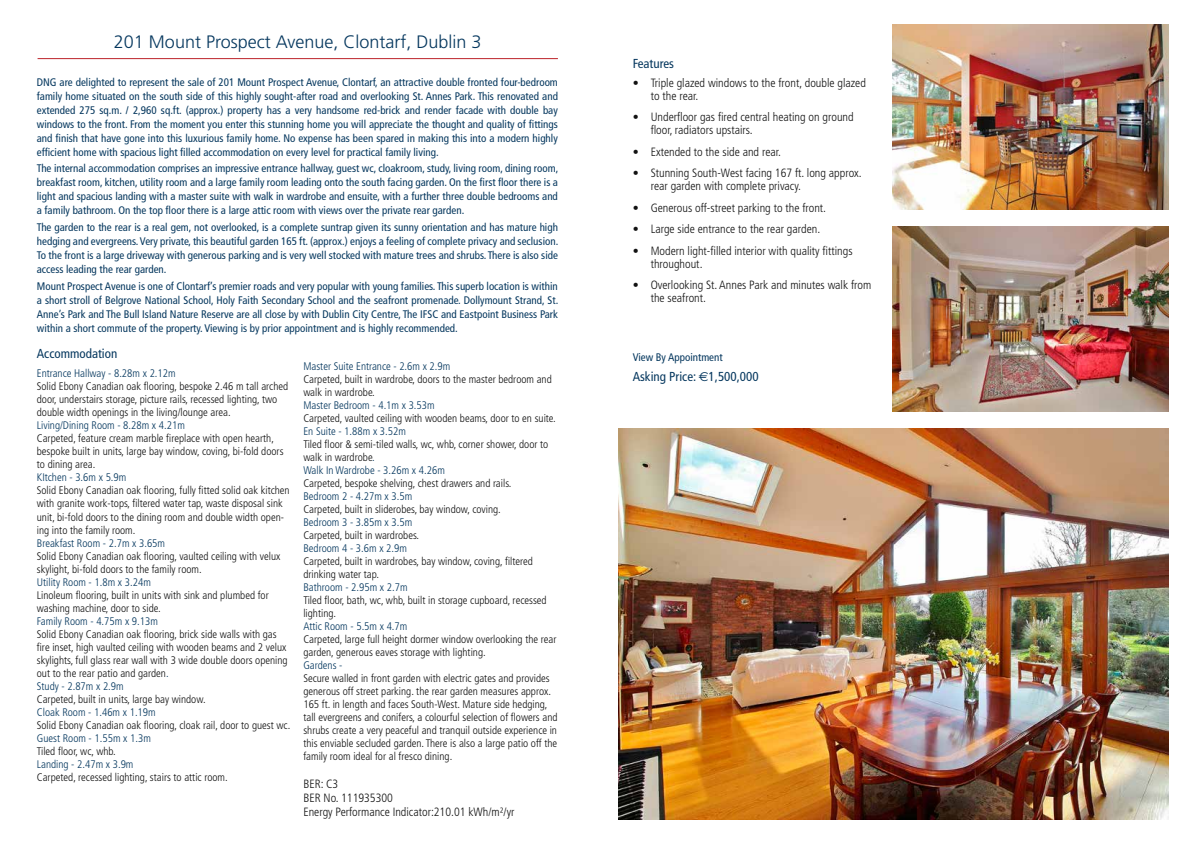
<style>
.page{position:relative;width:1191px;height:842px;background:#fff}
.page>*{position:absolute;margin:0;border:0;box-sizing:border-box;transform-origin:0 0}
.t1{font:300 18px "Frutiger";color:#05375e}
.t2{font:condensed 13px "Frutiger";color:#05375e}
.t3{font:300 condensed 12px/13px "Frutiger";color:#121212}
.t4{font:300 condensed 11px/13px "Frutiger";color:#121212}
.t5{font:condensed 11px/14px "Frutiger";color:#05375e;text-align:justify}
.t6{font:300 condensed 11px "Frutiger";color:#05375e}
.s1{color:#05375e}
.s2{font-family:"Euro Sans";font-stretch:normal}
</style>
<div class="page">
<hr style="left:38px;top:58px;width:520px;height:1px;background:#bc2229">
<img style="left:618px;top:428px;width:550px;height:392px">
<img style="left:892px;top:227px;width:276px;height:185px">
<img style="left:892px;top:24px;width:276px;height:185px">
<h1 class="t1" style="left:114px;top:32px;width:369px">201 Mount Prospect Avenue, Clontarf, Dublin 3</h1>
<p class="t5" style="left:37px;top:75px;width:522px">DNG are delighted to represent the sale of 201 Mount Prospect Avenue, Clontarf, an attractive double fronted four-bedroom family home situated on the south side of this highly sought-after road and overlooking St. Annes Park. This renovated and extended 275 sq.m. / 2,960 sq.ft. (approx.) property has a very handsome red-brick and render facade with double bay windows to the front. From the moment you enter this stunning home you will appreciate the thought and quality of fittings and finish that have gone into this luxurious family home. No expense has been spared in making this into a modern highly efficient home with spacious light filled accommodation on every level for practical family living.</p>
<p class="t5" style="left:37px;top:162px;width:523px">The internal accommodation comprises an impressive entrance hallway, guest wc, cloakroom, study, living room, dining room, breakfast room, kitchen, utility room and a large family room leading onto the south facing garden. On the first floor there is a light and spacious landing with a master suite with walk in wardrobe and ensuite, with a further three double bedrooms and a family bathroom. On the top floor there is a large attic room with views over the private rear garden.</p>
<p class="t5" style="left:37px;top:221px;width:523px">The garden to the rear is a real gem, not overlooked, is a complete suntrap given its sunny orientation and has mature high hedging and evergreens. Very private, this beautiful garden 165 ft. (approx.) enjoys a feeling of complete privacy and seclusion.<br>To the front is a large driveway with generous parking and is very well stocked with mature trees and shrubs. There is also side access leading the rear garden.</p>
<p class="t5" style="left:37px;top:279px;width:523px">Mount Prospect Avenue is one of Clontarf’s premier roads and very popular with young families. This superb location is within a short stroll of Belgrove National School, Holy Faith Secondary School and the seafront promenade. Dollymount Strand, St.<br>Anne’s Park and The Bull Island Nature Reserve are all close by with Dublin City Centre, The IFSC and Eastpoint Business Park within a short commute of the property. Viewing is by prior appointment and is highly recommended.</p>
<p class="t2" style="left:37px;top:346px;width:82px">Accommodation</p>
<p class="t6" style="left:37px;top:367px;width:140px">Entrance Hallway - 8.28m x 2.12m</p>
<p class="t4" style="left:37px;top:380px;width:253px">Solid Ebony Canadian oak flooring, bespoke 2.46 m tall arched door, understairs storage, picture rails, recessed lighting, two double width openings in the living/lounge area.</p>
<p class="t6" style="left:37px;top:419px;width:150px">Living/Dining Room - 8.28m x 4.21m</p>
<p class="t4" style="left:37px;top:432px;width:248px">Carpeted, feature cream marble fireplace with open hearth, bespoke built in units, large bay window, coving, bi-fold doors to dining area.</p>
<p class="t6" style="left:37px;top:471px;width:91px">KItchen - 3.6m x 5.9m</p>
<p class="t4" style="left:37px;top:484px;width:254px">Solid Ebony Canadian oak flooring, fully fitted solid oak kitchen with granite work-tops, filtered water tap, waste disposal sink unit, bi-fold doors to the dining room and double width open&shy;ing into the family room.</p>
<p class="t6" style="left:37px;top:536px;width:130px">Breakfast Room - 2.7m x 3.65m</p>
<p class="t4" style="left:37px;top:549px;width:245px">Solid Ebony Canadian oak flooring, vaulted ceiling with velux skylight, bi-fold doors to the family room.</p>
<p class="t6" style="left:37px;top:575px;width:115px">Utility Room - 1.8m x 3.24m</p>
<p class="t4" style="left:37px;top:588px;width:233px">Linoleum flooring, built in units with sink and plumbed for washing machine, door to side.</p>
<p class="t6" style="left:37px;top:614px;width:123px">Family Room - 4.75m x 9.13m</p>
<p class="t4" style="left:37px;top:627px;width:252px">Solid Ebony Canadian oak flooring, brick side walls with gas fire inset, high vaulted ceiling with wooden beams and 2 velux skylights, full glass rear wall with 3 wide double doors opening out to the rear patio and garden<span class="s1">.<br>Study - 2.87m x 2.9m</span></p>
<p class="t4" style="left:37px;top:692px;width:170px">Carpeted, built in units, large bay window.</p>
<p class="t6" style="left:37px;top:705px;width:120px">Cloak Room - 1.46m x 1.19m</p>
<p class="t4" style="left:37px;top:718px;width:255px">Solid Ebony Canadian oak flooring, cloak rail, door to guest wc.</p>
<p class="t6" style="left:37px;top:731px;width:115px">Guest Room - 1.55m x 1.3m</p>
<p class="t4" style="left:37px;top:744px;width:81px">Tiled floor, wc, whb.</p>
<p class="t6" style="left:37px;top:757px;width:98px">Landing - 2.47m x 3.9m</p>
<p class="t4" style="left:37px;top:770px;width:192px">Carpeted, recessed lighting, stairs to attic room.</p>
<p class="t6" style="left:303px;top:360px;width:148px">Master Suite Entrance - 2.6m x 2.9m</p>
<p class="t4" style="left:303px;top:373px;width:250px">Carpeted, built in wardrobe, doors to the master bedroom and walk in wardrobe.</p>
<p class="t6" style="left:303px;top:399px;width:133px">Master Bedroom - 4.1m x 3.53m</p>
<p class="t4" style="left:303px;top:412px;width:254px">Carpeted, vaulted ceiling with wooden beams, door to en suite.</p>
<p class="t6" style="left:303px;top:425px;width:104px">En Suite - 1.88m x 3.52m</p>
<p class="t4" style="left:303px;top:438px;width:246px">Tiled floor &amp; semi-tiled walls, wc, whb, corner shower, door to walk in wardrobe<span class="s1">.<br>Walk In Wardrobe - 3.26m x 4.26m</span></p>
<p class="t4" style="left:303px;top:477px;width:209px">Carpeted, bespoke shelving, chest drawers and rails.</p>
<p class="t6" style="left:303px;top:490px;width:110px">Bedroom 2 - 4.27m x 3.5m</p>
<p class="t4" style="left:303px;top:503px;width:199px">Carpeted, built in sliderobes, bay window, coving.</p>
<p class="t6" style="left:303px;top:516px;width:110px">Bedroom 3 - 3.85m x 3.5m</p>
<p class="t4" style="left:303px;top:529px;width:117px">Carpeted, built in wardrobes.</p>
<p class="t6" style="left:303px;top:542px;width:105px">Bedroom 4 - 3.6m x 2.9m</p>
<p class="t4" style="left:303px;top:555px;width:231px">Carpeted, built in wardrobes, bay window, coving, filtered drinking water tap.</p>
<p class="t6" style="left:303px;top:581px;width:106px">Bathroom - 2.95m x 2.7m</p>
<p class="t4" style="left:303px;top:594px;width:245px">Tiled floor, bath, wc, whb, built in storage cupboard, recessed lighting.</p>
<p class="t6" style="left:303px;top:620px;width:106px">Attic Room - 5.5m x 4.7m</p>
<p class="t4" style="left:303px;top:633px;width:255px">Carpeted, large full height dormer window overlooking the rear garden, generous eaves storage with lighting.</p>
<p class="t6" style="left:303px;top:659px;width:41px">Gardens -</p>
<p class="t4" style="left:303px;top:672px;width:256px">Secure walled in front garden with electric gates and provides generous off street parking. the rear garden measures approx.<br>165 ft. in length and faces South-West. Mature side hedging, tall evergreens and conifers, a colourful selection of flowers and shrubs create a very peaceful and tranquil outside experience in this enviable secluded garden. There is also a large patio off the family room ideal for al fresco dining.</p>
<p class="t3" style="left:303px;top:777px;width:212px;line-height:14px">BER: C3<br>BER No. 111935300<br>Energy Performance Indicator:210.01 kWh/m²/yr</p>
<p class="t2" style="left:632px;top:56px;width:43px">Features</p>
<p class="t3" style="left:650px;top:76px;width:217px;text-indent:-18px">• Triple glazed windows to the front, double glazed to the rear.</p>
<p class="t3" style="left:650px;top:111px;width:204px;text-indent:-18px">• Underfloor gas fired central heating on ground floor, radiators upstairs.</p>
<p class="t3" style="left:632px;top:145px;width:150px">• Extended to the side and rear.</p>
<p class="t3" style="left:650px;top:167px;width:212px;text-indent:-18px">• Stunning South-West facing 167 ft. long approx. rear garden with complete privacy.</p>
<p class="t3" style="left:632px;top:201px;width:195px">• Generous off-street parking to the front.</p>
<p class="t3" style="left:632px;top:223px;width:189px">• Large side entrance to the rear garden.</p>
<p class="t3" style="left:650px;top:244px;width:203px;text-indent:-18px">• Modern light-filled interior with quality fittings throughout.</p>
<p class="t3" style="left:650px;top:279px;width:222px;text-indent:-18px">• Overlooking St. Annes Park and minutes walk from the seafront.</p>
<p class="t5" style="left:632px;top:350px;width:91px">View By Appointment</p>
<p class="t2" style="left:632px;top:369px;width:127px">Asking Price: <span class="s2">€</span>1,500,000</p>
</div>
